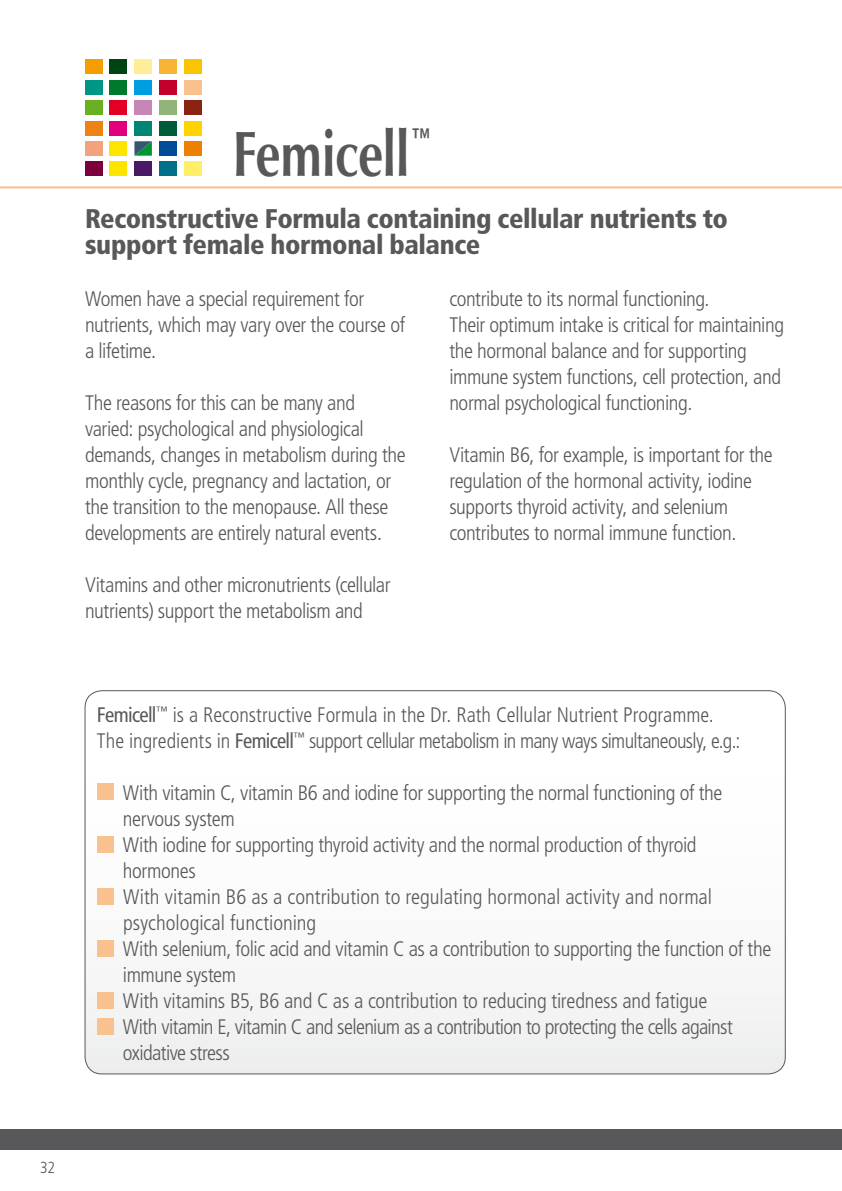
<style>
.page{position:relative;width:842px;height:1191px;background:#fff}
.page>*{position:absolute;margin:0;border:0;box-sizing:border-box;transform-origin:0 0}
.t1{font:64.4px "Zapf Humnst PL Bold A";color:#58575a;scale:.75 1}
.t2{font:900 condensed 27px/26px "Frutiger LT";letter-spacing:-.015em;color:#58575a}
.t3{font:300 condensed 21px/26px "Frutiger LT";letter-spacing:-.02em;color:#58575a}
.t4{font:300 condensed 16px "Frutiger LT";color:#58575a}
.s1{font-weight:400}
</style>
<div class="page">
<div style="left:0;top:1129px;width:842px;height:21px;background:#58575a"></div>
<svg style="left:85px;top:690px;width:700px;height:384px"></svg>
<div style="left:97px;top:783px;width:16px;height:17px;background:#f9c18e"></div>
<div style="left:97px;top:835px;width:16px;height:17px;background:#f9c18e"></div>
<div style="left:97px;top:887px;width:16px;height:17px;background:#f9c18e"></div>
<div style="left:97px;top:939px;width:16px;height:17px;background:#f9c18e"></div>
<div style="left:97px;top:991px;width:16px;height:17px;background:#f9c18e"></div>
<div style="left:97px;top:1017px;width:16px;height:17px;background:#f9c18e"></div>
<hr style="left:0;top:186px;width:842px;height:2px;background:#f9c18e">
<div style="left:159px;top:141px;width:18px;height:15px;background:#004c98"></div>
<div style="left:184px;top:141px;width:17px;height:15px;background:#ee7f00"></div>
<svg style="left:134px;top:141px;width:18px;height:15px"></svg>
<div style="left:85px;top:60px;width:17px;height:14px;background:#f49e00"></div>
<div style="left:110px;top:80px;width:17px;height:14px;background:#00792c"></div>
<div style="left:110px;top:60px;width:17px;height:14px;background:#004413"></div>
<div style="left:134px;top:80px;width:18px;height:14px;background:#009ee0"></div>
<div style="left:159px;top:60px;width:18px;height:14px;background:#f8b334"></div>
<div style="left:159px;top:80px;width:18px;height:14px;background:#c1002b"></div>
<div style="left:110px;top:121px;width:17px;height:14px;background:#e2007a"></div>
<div style="left:134px;top:121px;width:18px;height:14px;background:#008674"></div>
<div style="left:184px;top:121px;width:17px;height:14px;background:#ffd300"></div>
<div style="left:184px;top:60px;width:17px;height:14px;background:#fcc400"></div>
<div style="left:184px;top:80px;width:17px;height:14px;background:#f9c18e"></div>
<div style="left:110px;top:100px;width:17px;height:15px;background:#e20025"></div>
<div style="left:134px;top:100px;width:18px;height:15px;background:#c787b6"></div>
<div style="left:159px;top:100px;width:18px;height:15px;background:#92b47b"></div>
<div style="left:184px;top:100px;width:17px;height:15px;background:#8b2312"></div>
<div style="left:85px;top:141px;width:17px;height:15px;background:#f4a27e"></div>
<div style="left:85px;top:162px;width:17px;height:14px;background:#7b003b"></div>
<div style="left:110px;top:162px;width:17px;height:14px;background:#ffe400"></div>
<div style="left:159px;top:121px;width:18px;height:14px;background:#005b3b"></div>
<div style="left:85px;top:80px;width:17px;height:14px;background:#009685"></div>
<div style="left:134px;top:162px;width:18px;height:14px;background:#491966"></div>
<div style="left:85px;top:100px;width:17px;height:15px;background:#6ab023"></div>
<div style="left:159px;top:162px;width:18px;height:14px;background:#007088"></div>
<div style="left:85px;top:121px;width:17px;height:14px;background:#ef8214"></div>
<div style="left:184px;top:162px;width:17px;height:14px;background:#ffee68"></div>
<div style="left:110px;top:141px;width:17px;height:15px;background:#ffe400"></div>
<div style="left:134px;top:60px;width:18px;height:14px;background:#ffed98"></div>
<h1 class="t1" style="left:233px;top:114px;width:268px">Femicell<sup>™</sup></h1>
<p class="t2" style="left:85px;top:206px;width:644px">Reconstructive Formula containing cellular nutrients to support female hormonal balance</p>
<p class="t3" style="left:85px;top:286px;width:322px">Women have a special requirement for nutrients, which may vary over the course of a lifetime.</p>
<p class="t3" style="left:85px;top:390px;width:322px">The reasons for this can be many and varied: psychological and physiological demands, changes in metabolism during the monthly cycle, pregnancy and lactation, or the transition to the menopause. All these developments are entirely natural events.</p>
<p class="t3" style="left:85px;top:572px;width:307px">Vitamins and other micronutrients (cellular nutrients) support the metabolism and</p>
<p class="t3" style="left:449px;top:286px;width:336px">contribute to its normal functioning.<br>Their optimum intake is critical for maintaining the hormonal balance and for supporting immune system functions, cell protection, and normal psychological functioning.</p>
<p class="t3" style="left:449px;top:442px;width:325px">Vitamin B6, for example, is important for the regulation of the hormonal activity, iodine supports thyroid activity, and selenium contributes to normal immune function.</p>
<p class="t3" style="left:97px;top:702px;width:645px"><span class="s1">Femicell</span><sup>™</sup> is a Reconstructive Formula in the Dr. Rath Cellular Nutrient Programme.<br>The ingredients in <span class="s1">Femicell</span><sup>™</sup> support cellular metabolism in many ways simultaneously, e.g.:</p>
<p class="t3" style="left:123px;top:780px;width:650px">With vitamin C, vitamin B6 and iodine for supporting the normal functioning of the nervous system<br>With iodine for supporting thyroid activity and the normal production of thyroid hormones<br>With vitamin B6 as a contribution to regulating hormonal activity and normal psychological functioning<br>With selenium, folic acid and vitamin C as a contribution to supporting the function of the immune system<br>With vitamins B5, B6 and C as a contribution to reducing tiredness and fatigue<br>With vitamin E, vitamin C and selenium as a contribution to protecting the cells against oxidative stress</p>
<p class="t4" style="left:40px;top:1158px;width:16px">32</p>
</div>
